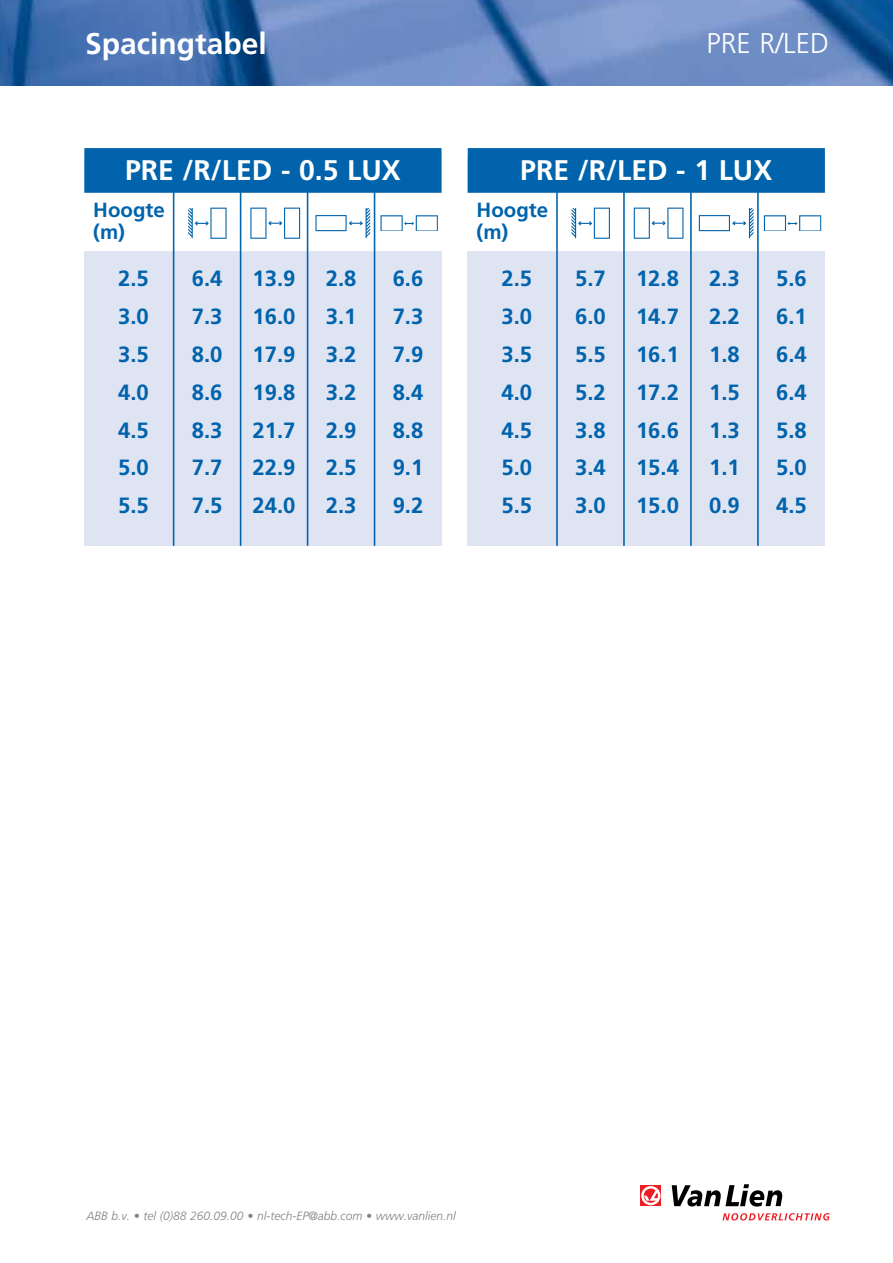
<style>
.page{position:relative;width:893px;height:1263px;background:#fff}
.page>*{position:absolute;margin:0;border:0;box-sizing:border-box;transform-origin:0 0}
.t1{font:700 30px "Frutiger LT Std";color:#fff}
.t2{font:300 28.5px "Frutiger LT Std";color:#fff}
.t3{font:700 28.35px "Frutiger LT Std";color:#fff}
.t4{font:700 22.05px "Frutiger LT Std";color:#0063ac}
.t5{font:700 20.4px/22px "Frutiger LT Std";color:#0063ac}
.t6{font:italic 300 12px "Frutiger LT Std";color:#808285}
</style>
<div class="page">
<img style="left:0;top:0;width:893px;height:85px">
<div style="left:640px;top:1185px;width:21px;height:21px;background:#ed1d24"></div>
<svg style="left:641px;top:1186px;width:19px;height:19px"></svg>
<svg style="left:672px;top:1184px;width:110px;height:22px"></svg>
<svg style="left:722px;top:1213px;width:108px;height:7px"></svg>
<div style="left:468px;top:158px;width:357px;height:388px;background:#dfe4f3"></div>
<div style="left:468px;top:148px;width:357px;height:45px;background:#0063ac"></div>
<div style="left:459px;top:193px;width:375px;height:58px;background:#fff"></div>
<svg style="left:571px;top:208px;width:39px;height:31px"></svg>
<svg style="left:634px;top:208px;width:49px;height:31px"></svg>
<svg style="left:699px;top:208px;width:55px;height:30px"></svg>
<svg style="left:764px;top:215px;width:57px;height:16px"></svg>
<hr style="left:556px;top:190px;width:2px;height:356px;background:#0063ac">
<hr style="left:623px;top:190px;width:2px;height:356px;background:#0063ac">
<hr style="left:690px;top:190px;width:2px;height:356px;background:#0063ac">
<hr style="left:757px;top:190px;width:2px;height:356px;background:#0063ac">
<div style="left:84px;top:158px;width:357px;height:388px;background:#dfe4f3"></div>
<div style="left:84px;top:148px;width:357px;height:45px;background:#0063ac"></div>
<div style="left:75px;top:193px;width:375px;height:58px;background:#fff"></div>
<svg style="left:188px;top:208px;width:39px;height:31px"></svg>
<svg style="left:250px;top:208px;width:50px;height:31px"></svg>
<svg style="left:315px;top:208px;width:55px;height:30px"></svg>
<svg style="left:380px;top:215px;width:58px;height:16px"></svg>
<hr style="left:173px;top:190px;width:1px;height:356px;background:#0063ac">
<hr style="left:240px;top:190px;width:1px;height:356px;background:#0063ac">
<hr style="left:307px;top:190px;width:1px;height:356px;background:#0063ac">
<hr style="left:374px;top:190px;width:1px;height:356px;background:#0063ac">
<h1 class="t1" style="left:85px;top:26px;width:183px">Spacingtabel</h1>
<p class="t2" style="left:706px;top:27px;width:124px">PRE R/LED</p>
<p class="t3" style="left:125px;top:153px;width:277px">PRE /R/LED - 0.5 LUX</p>
<p class="t5" style="left:93px;top:199px;width:73px">Hoogte (m)</p>
<p class="t4" style="left:118px;top:266px;width:32px">2.5</p>
<p class="t4" style="left:192px;top:266px;width:32px">6.4</p>
<p class="t4" style="left:253px;top:266px;width:44px">13.9</p>
<p class="t4" style="left:326px;top:266px;width:32px">2.8</p>
<p class="t4" style="left:393px;top:266px;width:32px">6.6</p>
<p class="t4" style="left:118px;top:304px;width:32px">3.0</p>
<p class="t4" style="left:192px;top:304px;width:32px">7.3</p>
<p class="t4" style="left:253px;top:304px;width:44px">16.0</p>
<p class="t4" style="left:326px;top:304px;width:32px">3.1</p>
<p class="t4" style="left:393px;top:304px;width:32px">7.3</p>
<p class="t4" style="left:118px;top:341px;width:32px">3.5</p>
<p class="t4" style="left:192px;top:341px;width:32px">8.0</p>
<p class="t4" style="left:253px;top:341px;width:44px">17.9</p>
<p class="t4" style="left:326px;top:341px;width:32px">3.2</p>
<p class="t4" style="left:393px;top:341px;width:32px">7.9</p>
<p class="t4" style="left:118px;top:379px;width:32px">4.0</p>
<p class="t4" style="left:192px;top:379px;width:32px">8.6</p>
<p class="t4" style="left:253px;top:379px;width:44px">19.8</p>
<p class="t4" style="left:326px;top:379px;width:32px">3.2</p>
<p class="t4" style="left:393px;top:379px;width:32px">8.4</p>
<p class="t4" style="left:118px;top:417px;width:32px">4.5</p>
<p class="t4" style="left:192px;top:417px;width:32px">8.3</p>
<p class="t4" style="left:253px;top:417px;width:44px">21.7</p>
<p class="t4" style="left:326px;top:417px;width:32px">2.9</p>
<p class="t4" style="left:393px;top:417px;width:32px">8.8</p>
<p class="t4" style="left:118px;top:455px;width:32px">5.0</p>
<p class="t4" style="left:192px;top:455px;width:32px">7.7</p>
<p class="t4" style="left:253px;top:455px;width:44px">22.9</p>
<p class="t4" style="left:326px;top:455px;width:32px">2.5</p>
<p class="t4" style="left:393px;top:455px;width:32px">9.1</p>
<p class="t4" style="left:118px;top:493px;width:32px">5.5</p>
<p class="t4" style="left:192px;top:493px;width:32px">7.5</p>
<p class="t4" style="left:253px;top:493px;width:44px">24.0</p>
<p class="t4" style="left:326px;top:493px;width:32px">2.3</p>
<p class="t4" style="left:393px;top:493px;width:32px">9.2</p>
<p class="t3" style="left:520px;top:153px;width:254px">PRE /R/LED - 1 LUX</p>
<p class="t5" style="left:477px;top:199px;width:73px">Hoogte (m)</p>
<p class="t4" style="left:501px;top:266px;width:32px">2.5</p>
<p class="t4" style="left:575px;top:266px;width:32px">5.7</p>
<p class="t4" style="left:636px;top:266px;width:44px">12.8</p>
<p class="t4" style="left:709px;top:266px;width:32px">2.3</p>
<p class="t4" style="left:776px;top:266px;width:32px">5.6</p>
<p class="t4" style="left:501px;top:304px;width:32px">3.0</p>
<p class="t4" style="left:575px;top:304px;width:32px">6.0</p>
<p class="t4" style="left:636px;top:304px;width:44px">14.7</p>
<p class="t4" style="left:709px;top:304px;width:32px">2.2</p>
<p class="t4" style="left:776px;top:304px;width:32px">6.1</p>
<p class="t4" style="left:501px;top:341px;width:32px">3.5</p>
<p class="t4" style="left:575px;top:341px;width:32px">5.5</p>
<p class="t4" style="left:636px;top:341px;width:44px">16.1</p>
<p class="t4" style="left:709px;top:341px;width:32px">1.8</p>
<p class="t4" style="left:776px;top:341px;width:32px">6.4</p>
<p class="t4" style="left:501px;top:379px;width:32px">4.0</p>
<p class="t4" style="left:575px;top:379px;width:32px">5.2</p>
<p class="t4" style="left:636px;top:379px;width:44px">17.2</p>
<p class="t4" style="left:709px;top:379px;width:32px">1.5</p>
<p class="t4" style="left:776px;top:379px;width:32px">6.4</p>
<p class="t4" style="left:501px;top:417px;width:32px">4.5</p>
<p class="t4" style="left:575px;top:417px;width:32px">3.8</p>
<p class="t4" style="left:636px;top:417px;width:44px">16.6</p>
<p class="t4" style="left:709px;top:417px;width:32px">1.3</p>
<p class="t4" style="left:776px;top:417px;width:32px">5.8</p>
<p class="t4" style="left:501px;top:455px;width:32px">5.0</p>
<p class="t4" style="left:575px;top:455px;width:32px">3.4</p>
<p class="t4" style="left:636px;top:455px;width:44px">15.4</p>
<p class="t4" style="left:709px;top:455px;width:32px">1.1</p>
<p class="t4" style="left:776px;top:455px;width:32px">5.0</p>
<p class="t4" style="left:501px;top:493px;width:32px">5.5</p>
<p class="t4" style="left:575px;top:493px;width:32px">3.0</p>
<p class="t4" style="left:636px;top:493px;width:44px">15.0</p>
<p class="t4" style="left:709px;top:493px;width:32px">0.9</p>
<p class="t4" style="left:776px;top:493px;width:32px">4.5</p>
<p class="t6" style="left:87px;top:1209px;width:371px">ABB b.v. • tel (0)88 260.09.00 • nl-tech-EP@abb.com • www.vanlien.nl</p>
</div>
